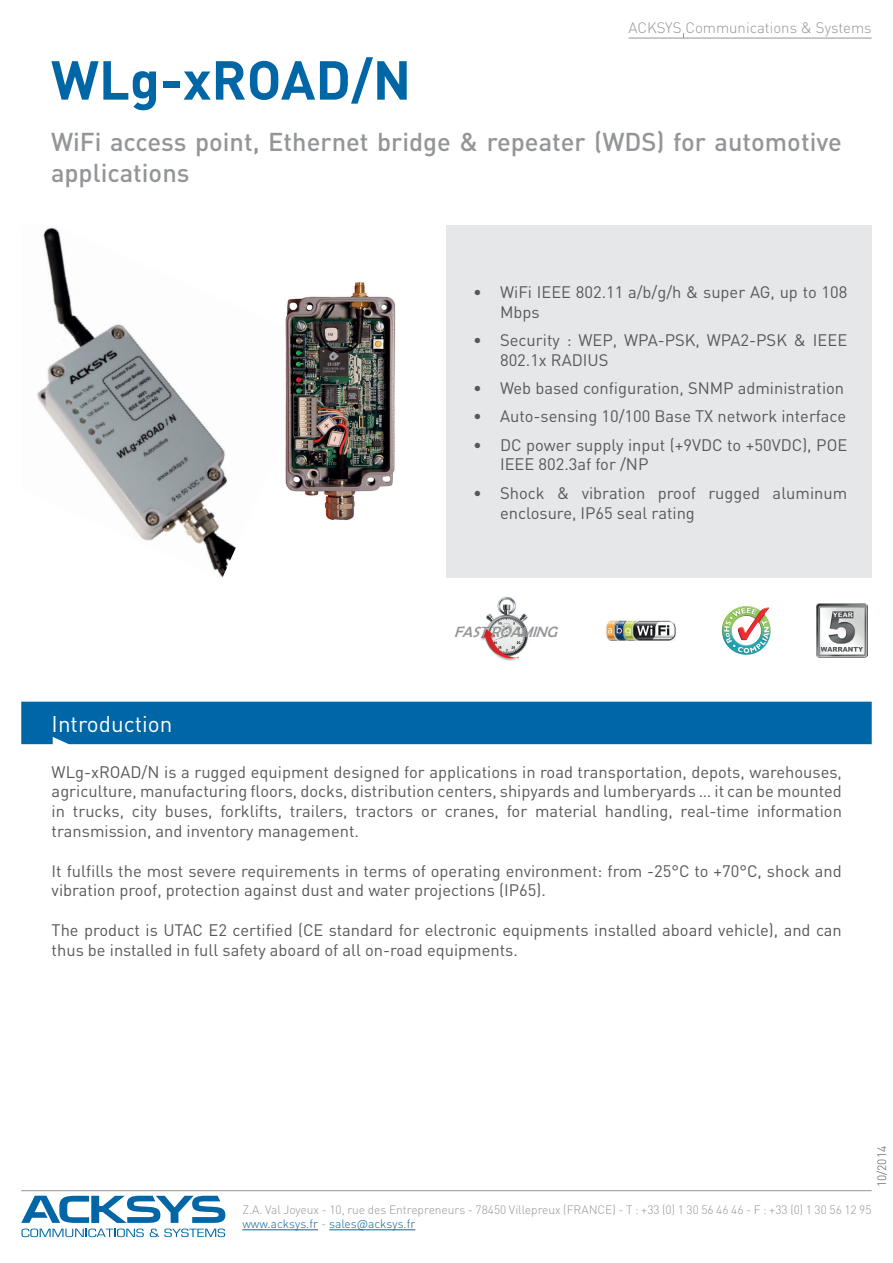
<style>
.page{position:relative;width:893px;height:1263px;background:#fff}
.page>*{position:absolute;margin:0;border:0;box-sizing:border-box;transform-origin:0 0}
.t1{font:700 54px "DIN Pro";color:#0166a5}
.t2{font:500 25.5px/30.6px "DIN Pro";color:#939598}
.t3{font:22.5px "DIN Pro";color:#fff}
.t4{font:16.5px/19.8px "DIN Pro";color:#57585a}
.t5{font:300 15px "DIN Pro";color:#939598}
.t6{font:italic 15px "Berlin Sans FB";color:#939598}
.t7{font:300 12px/14.4px "DIN Pro";color:#939598}
.t8{font:300 12px "DIN Pro";color:#57585a}
.s1{color:#0166a5}
</style>
<div class="page">
<hr style="left:629px;top:38px;width:243px;height:1px;background:#939598">
<hr style="left:21px;top:1190px;width:851px;height:1px;background:#939598">
<hr style="left:242px;top:1229px;width:76px;height:1px;background:#0166a5">
<hr style="left:329px;top:1229px;width:86px;height:1px;background:#0166a5">
<svg style="left:21px;top:1196px;width:204px;height:41px"></svg>
<div style="left:21px;top:702px;width:851px;height:42px;background:#0166a5"></div>
<div style="left:446px;top:225px;width:426px;height:353px;background:#e6e7e9"></div>
<img style="left:816px;top:603px;width:51px;height:54px">
<img style="left:481px;top:596px;width:47px;height:65px">
<img style="left:730px;top:606px;width:15px;height:6px">
<img style="left:606px;top:620px;width:70px;height:20px">
<img style="left:37px;top:227px;width:249px;height:351px">
<img style="left:286px;top:282px;width:110px;height:239px">
<p class="t5" style="left:629px;top:17px;width:245px">ACKSYS Communications &amp; Systems</p>
<h1 class="t1" style="left:51px;top:43px;width:362px">WLg-xROAD/N</h1>
<h2 class="t2" style="left:51px;top:126px;width:792px">WiFi access point, Ethernet bridge &amp; repeater (WDS) for automotive applications</h2>
<p class="t4" style="left:500px;top:281px;width:349px;text-indent:-27px">• WiFi IEEE 802.11 a/b/g/h &amp; super AG, up to 108<br>Mbps</p>
<p class="t4" style="left:500px;top:329px;width:349px;text-indent:-27px">• Security : WEP, WPA-PSK, WPA2-PSK &amp; IEEE<br>802.1x RADIUS</p>
<p class="t4" style="left:473px;top:377px;width:373px">• Web based configuration, SNMP administration</p>
<p class="t4" style="left:473px;top:406px;width:374px">• Auto-sensing 10/100 Base TX network interface</p>
<p class="t4" style="left:500px;top:434px;width:349px;text-indent:-27px">• DC power supply input (+9VDC to +50VDC), POE<br>IEEE 802.3af for /NP</p>
<p class="t4" style="left:500px;top:482px;width:349px;text-indent:-27px">• Shock &amp; vibration proof rugged aluminum enclosure, IP65 seal rating</p>
<h3 class="t3" style="left:52px;top:708px;width:122px">Introduction</h3>
<p class="t6" style="left:454px;top:623px;width:109px">FASTROAMING</p>
<p class="t4" style="left:52px;top:761px;width:792px;text-align:justify">WLg-xROAD/N is a rugged equipment designed for applications in road transportation, depots, warehouses, agriculture, manufacturing floors, docks, distribution centers, shipyards and lumberyards … it can be mounted in trucks, city buses, forklifts, trailers, tractors or cranes, for material handling, real-time information transmission, and inventory management.</p>
<p class="t4" style="left:52px;top:860px;width:792px">It fulfills the most severe requirements in terms of operating environment: from -25°C to +70°C, shock and vibration proof, protection against dust and water projections (IP65).</p>
<p class="t4" style="left:52px;top:919px;width:792px">The product is UTAC E2 certified (CE standard for electronic equipments installed aboard vehicle), and can thus be installed in full safety aboard of all on-road equipments.</p>
<p class="t8" style="left:874px;top:1187px;width:43px;rotate:-90deg">10/2014</p>
<p class="t7" style="left:242px;top:1202px;width:631px">Z.A. Val Joyeux - 10, rue des Entrepreneurs - 78450 Villepreux (FRANCE) - T : +33 (0) 1 30 56 46 46 - F : +33 (0) 1 30 56 12 95 <span class="s1">www.acksys.fr</span> - <span class="s1">sales@acksys.fr</span></p>
</div>
